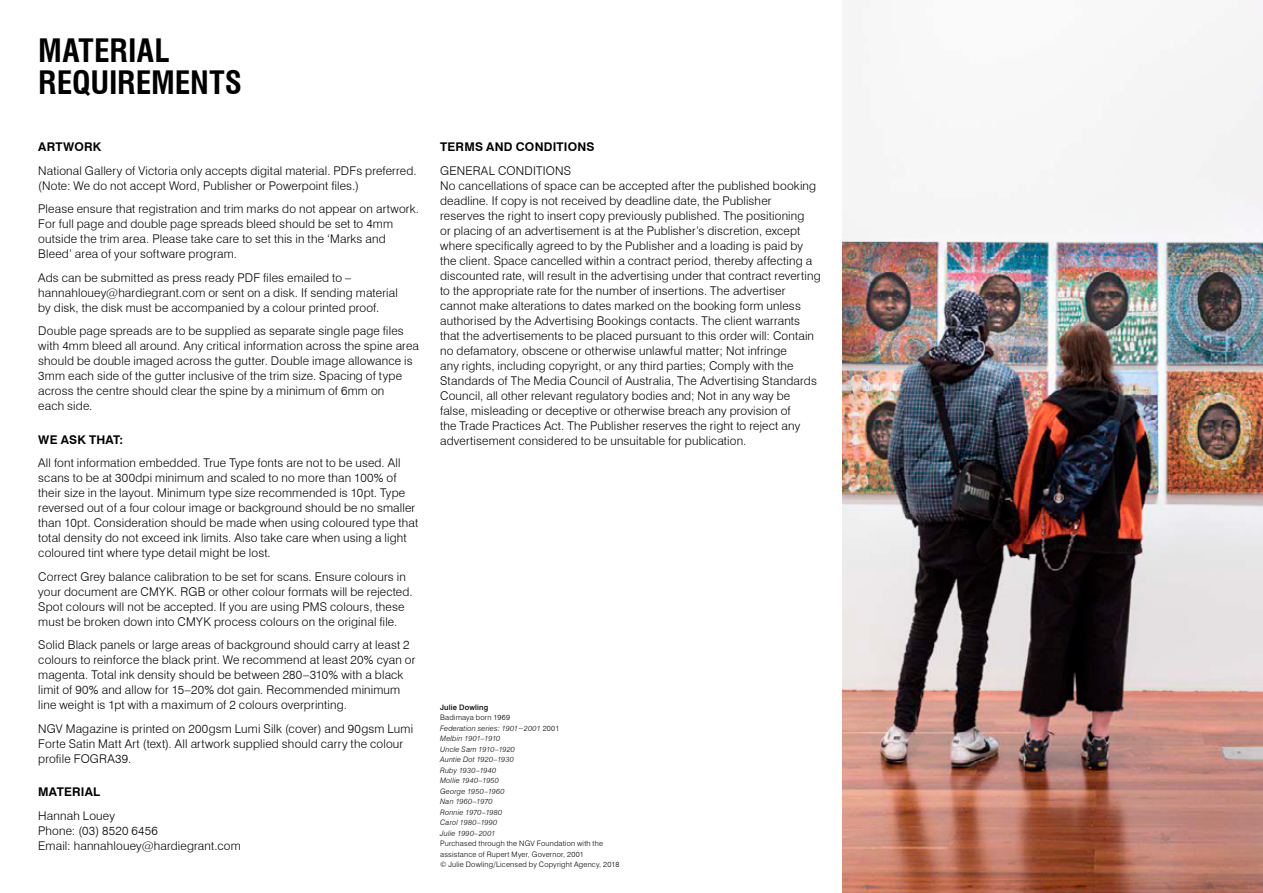
<style>
.page{position:relative;width:1263px;height:893px;background:#fff}
.page>*{position:absolute;margin:0;border:0;box-sizing:border-box;transform-origin:0 0}
.t1{font:700 condensed 31.5px/31.5px "Swiss 721 BT";letter-spacing:.005em;color:#000}
.t2{font:300 12px/15px "Swiss 721 BT";letter-spacing:.015em;color:#000}
.t3{font:700 12px "Swiss 721 BT";letter-spacing:.02em;color:#000}
.t4{font:italic 300 7.5px/10.5px "Swiss 721 BT";letter-spacing:.025em;color:#000}
.t5{font:300 7.5px/10.5px "Swiss 721 BT";letter-spacing:.03em;color:#000}
.t6{font:500 7.5px "Swiss 721 BT";letter-spacing:.025em;color:#000}
.s1{font-style:normal}
</style>
<div class="page">
<img style="left:842px;top:0;width:421px;height:893px">
<h1 class="t1" style="left:38px;top:35px;width:205px">MATERIAL<br>REQUIREMENTS</h1>
<p class="t3" style="left:38px;top:139px;width:65px">ARTWORK</p>
<p class="t2" style="left:38px;top:163px;width:380px">National Gallery of Victoria only accepts digital material. PDFs preferred. (Note: We do not accept Word, Publisher or Powerpoint files.)</p>
<p class="t2" style="left:38px;top:201px;width:382px">Please ensure that registration and trim marks do not appear on artwork.<br>For full page and double page spreads bleed should be set to 4mm outside the trim area. Please take care to set this in the ‘Marks and Bleed’ area of your software program.</p>
<p class="t2" style="left:38px;top:270px;width:361px">Ads can be submitted as press ready PDF files emailed to – hannahlouey@hardiegrant.com or sent on a disk. If sending material by disk, the disk must be accompanied by a colour printed proof.</p>
<p class="t2" style="left:38px;top:323px;width:382px">Double page spreads are to be supplied as separate single page files with 4mm bleed all around. Any critical information across the spine area should be double imaged across the gutter. Double image allowance is 3mm each side of the gutter inclusive of the trim size. Spacing of type across the centre should clear the spine by a minimum of 6mm on<br>each side.</p>
<p class="t3" style="left:38px;top:432px;width:87px">WE ASK THAT:</p>
<p class="t2" style="left:38px;top:455px;width:381px">All font information embedded. True Type fonts are not to be used. All scans to be at 300dpi minimum and scaled to no more than 100% of their size in the layout. Minimum type size recommended is 10pt. Type reversed out of a four colour image or background should be no smaller than 10pt. Consideration should be made when using coloured type that total density do not exceed ink limits. Also take care when using a light coloured tint where type detail might be lost.</p>
<p class="t2" style="left:38px;top:569px;width:376px">Correct Grey balance calibration to be set for scans. Ensure colours in your document are CMYK. RGB or other colour formats will be rejected.<br>Spot colours will not be accepted. If you are using PMS colours, these must be broken down into CMYK process colours on the original file.</p>
<p class="t2" style="left:38px;top:637px;width:379px">Solid Black panels or large areas of background should carry at least 2 colours to reinforce the black print. We recommend at least 20% cyan or magenta. Total ink density should be between 280–310% with a black limit of 90% and allow for 15–20% dot gain. Recommended minimum line weight is 1pt with a maximum of 2 colours overprinting.</p>
<p class="t2" style="left:38px;top:721px;width:376px">NGV Magazine is printed on 200gsm Lumi Silk (cover) and 90gsm Lumi<br>Forte Satin Matt Art (text). All artwork supplied should carry the colour profile FOGRA39.</p>
<p class="t3" style="left:38px;top:785px;width:63px">MATERIAL</p>
<p class="t2" style="left:38px;top:808px;width:204px">Hannah Louey<br>Phone: (03) 8520 6456<br>Email: hannahlouey@hardiegrant.com</p>
<p class="t3" style="left:440px;top:139px;width:156px">TERMS AND CONDITIONS</p>
<p class="t2" style="left:440px;top:163px;width:382px">GENERAL CONDITIONS<br>No cancellations of space can be accepted after the published booking deadline. If copy is not received by deadline date, the Publisher<br>reserves the right to insert copy previously published. The positioning<br>or placing of an advertisement is at the Publisher’s discretion, except where specifically agreed to by the Publisher and a loading is paid by the client. Space cancelled within a contract period, thereby affecting a discounted rate, will result in the advertising under that contract reverting to the appropriate rate for the number of insertions. The advertiser cannot make alterations to dates marked on the booking form unless authorised by the Advertising Bookings contacts. The client warrants that the advertisements to be placed pursuant to this order will: Contain no defamatory, obscene or otherwise unlawful matter; Not infringe<br>any rights, including copyright, or any third parties; Comply with the Standards of The Media Council of Australia, The Advertising Standards Council, all other relevant regulatory bodies and; Not in any way be false, misleading or deceptive or otherwise breach any provision of<br>the Trade Practices Act. The Publisher reserves the right to reject any advertisement considered to be unsuitable for publication.</p>
<p class="t6" style="left:440px;top:703px;width:50px">Julie Dowling</p>
<p class="t4" style="left:440px;top:712px;width:121px"><span class="s1">Badimaya born 1969<br></span>Federation series: 1901−2001 <span class="s1">2001<br></span>Melbin 1901–1910<br>Uncle Sam 1910–1920<br>Auntie Dot 1920–1930<br>Ruby 1930–1940<br>Mollie 1940–1950<br>George 1950–1960<br>Nan 1960–1970<br>Ronnie 1970–1980<br>Carol 1980–1990<br>Julie 1990–2001</p>
<p class="t5" style="left:440px;top:838px;width:181px">Purchased through the NGV Foundation with the assistance of Rupert Myer, Governor, 2001<br>© Julie Dowling/Licensed by Copyright Agency, 2018</p>
</div>
